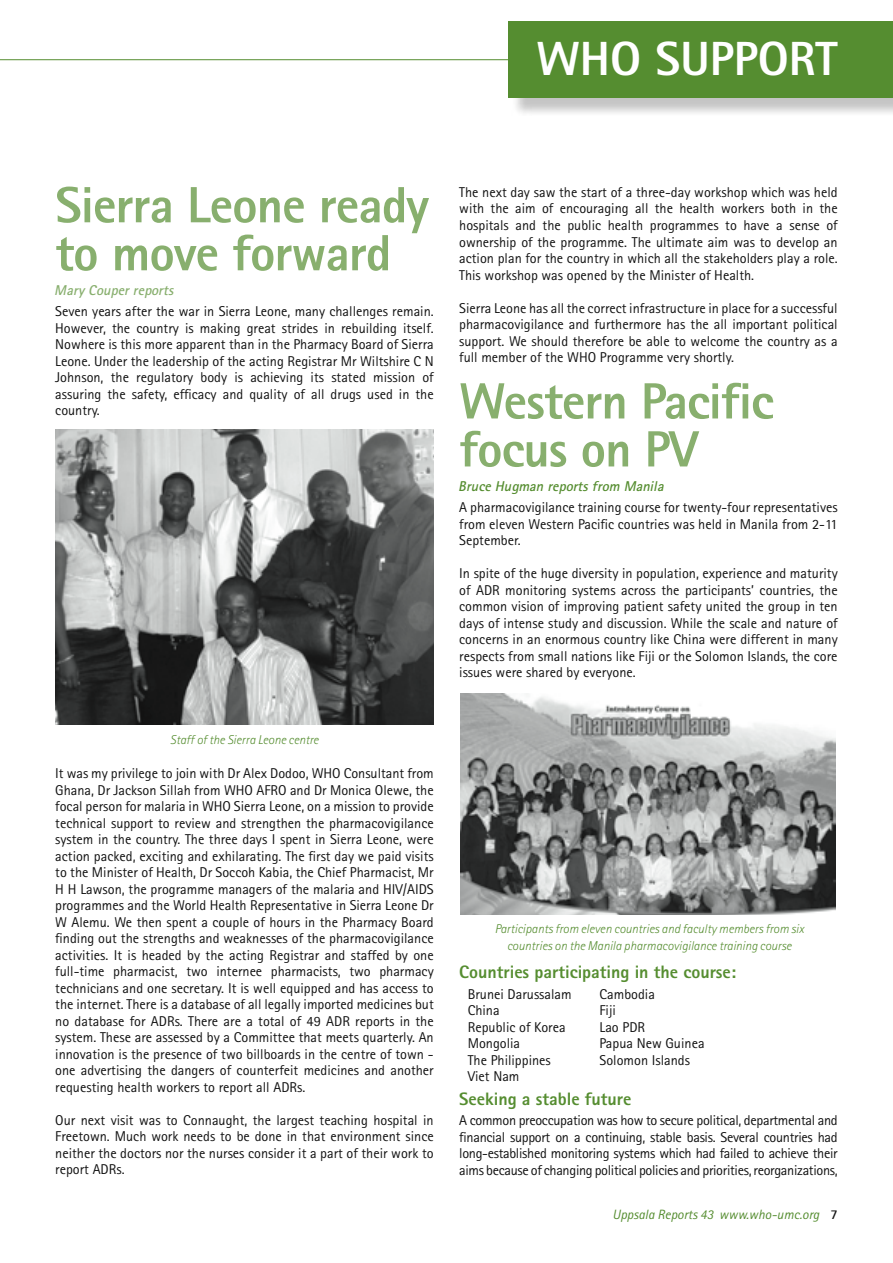
<style>
.page{position:relative;width:893px;height:1263px;background:#fff}
.page>*{position:absolute;margin:0;border:0;box-sizing:border-box;transform-origin:0 0}
.t1{font:800 51px/48px "Rotis Sans Serif";letter-spacing:-.02em;color:#88af6e}
.t2{font:800 48px "Rotis Sans Serif";color:#fff}
.t3{font:800 18px "Rotis Sans Serif";color:#558d30}
.t4{font:14.25px/16.5px "Rotis Sans Serif";color:#121212;text-align:justify}
.t5{font:italic 700 14.25px "Rotis Sans Serif";color:#558d30}
.t6{font:italic 700 14.25px "Rotis Sans Serif";color:#88af6e}
.t7{font:italic 13.5px "Rotis Sans Serif";color:#558d30}
.t8{font:italic 300 12.75px/16.5px "Rotis Sans Serif";color:#558d30;text-align:center}
.s1{font-weight:700;font-style:normal;color:#121212}
</style>
<div class="page">
<hr style="left:0;top:59px;width:893px;height:1px;background:#558d30">
<div style="left:511px;top:24px;width:382px;height:92px;background:#121212;opacity:.25"></div>
<div style="left:509px;top:21px;width:384px;height:77px;background:#558d30"></div>
<img style="left:55px;top:429px;width:379px;height:296px">
<img style="left:460px;top:693px;width:375px;height:221px">
<h2 class="t2" style="left:536px;top:28px;width:303px">WHO SUPPORT</h2>
<h1 class="t1" style="left:55px;top:180px;width:375px">Sierra Leone ready to move forward</h1>
<p class="t6" style="left:55px;top:281px;width:120px">Mary Couper reports</p>
<p class="t4" style="left:55px;top:303px;width:380px">Seven years after the war in Sierra Leone, many challenges remain.<br>However, the country is making great strides in rebuilding itself.<br>Nowhere is this more apparent than in the Pharmacy Board of Sierra Leone. Under the leadership of the acting Registrar Mr Wiltshire C N Johnson, the regulatory body is achieving its stated mission of assuring the safety, efficacy and quality of all drugs used in the country.</p>
<p class="t8" style="left:170px;top:731px;width:150px">Staff of the Sierra Leone centre</p>
<p class="t4" style="left:55px;top:765px;width:380px">It was my privilege to join with Dr Alex Dodoo, WHO Consultant from Ghana, Dr Jackson Sillah from WHO AFRO and Dr Monica Olewe, the focal person for malaria in WHO Sierra Leone, on a mission to provide technical support to review and strengthen the pharmacovigilance system in the country. The three days I spent in Sierra Leone, were action packed, exciting and exhilarating. The first day we paid visits to the Minister of Health, Dr Soccoh Kabia, the Chief Pharmacist, Mr H H Lawson, the programme managers of the malaria and HIV/AIDS programmes and the World Health Representative in Sierra Leone Dr W Alemu. We then spent a couple of hours in the Pharmacy Board finding out the strengths and weaknesses of the pharmacovigilance activities. It is headed by the acting Registrar and staffed by one full-time pharmacist, two internee pharmacists, two pharmacy technicians and one secretary. It is well equipped and has access to the internet. There is a database of all legally imported medicines but no database for ADRs. There are a total of 49 ADR reports in the system. These are assessed by a Committee that meets quarterly. An innovation is the presence of two billboards in the centre of town - one advertising the dangers of counterfeit medicines and another requesting health workers to report all ADRs.</p>
<p class="t4" style="left:55px;top:1111px;width:380px">Our next visit was to Connaught, the largest teaching hospital in Freetown. Much work needs to be done in that environment since neither the doctors nor the nurses consider it a part of their work to report ADRs.</p>
<p class="t4" style="left:459px;top:184px;width:380px">The next day saw the start of a three-day workshop which was held with the aim of encouraging all the health workers both in the hospitals and the public health programmes to have a sense of ownership of the programme. The ultimate aim was to develop an action plan for the country in which all the stakeholders play a role.<br>This workshop was opened by the Minister of Health.</p>
<p class="t4" style="left:459px;top:299px;width:380px">Sierra Leone has all the correct infrastructure in place for a successful pharmacovigilance and furthermore has the all important political support. We should therefore be able to welcome the country as a full member of the WHO Programme very shortly.</p>
<h1 class="t1" style="left:459px;top:376px;width:316px">Western Pacific focus on PV</h1>
<p class="t5" style="left:459px;top:478px;width:207px">Bruce Hugman reports from Manila</p>
<p class="t4" style="left:459px;top:499px;width:380px">A pharmacovigilance training course for twenty-four representatives from eleven Western Pacific countries was held in Manila from 2-11<br>September.</p>
<p class="t4" style="left:459px;top:565px;width:380px">In spite of the huge diversity in population, experience and maturity of ADR monitoring systems across the participants’ countries, the common vision of improving patient safety united the group in ten days of intense study and discussion. While the scale and nature of concerns in an enormous country like China were different in many respects from small nations like Fiji or the Solomon Islands, the core issues were shared by everyone.</p>
<p class="t8" style="left:495px;top:921px;width:311px">Participants from eleven countries and faculty members from six countries on the Manila pharmacovigilance training course</p>
<p class="t3" style="left:459px;top:960px;width:278px">Countries participating in the course:</p>
<p class="t4" style="left:468px;top:986px;width:105px">Brunei Darussalam</p>
<p class="t4" style="left:600px;top:986px;width:57px">Cambodia</p>
<p class="t4" style="left:468px;top:1002px;width:33px">China</p>
<p class="t4" style="left:600px;top:1002px;width:18px">Fiji</p>
<p class="t4" style="left:468px;top:1019px;width:99px">Republic of Korea</p>
<p class="t4" style="left:600px;top:1019px;width:47px">Lao PDR</p>
<p class="t4" style="left:468px;top:1035px;width:54px">Mongolia</p>
<p class="t4" style="left:600px;top:1035px;width:107px">Papua New Guinea</p>
<p class="t4" style="left:468px;top:1052px;width:85px">The Philippines</p>
<p class="t4" style="left:600px;top:1052px;width:92px">Solomon Islands</p>
<p class="t4" style="left:468px;top:1068px;width:53px">Viet Nam</p>
<p class="t3" style="left:459px;top:1087px;width:174px">Seeking a stable future</p>
<p class="t4" style="left:459px;top:1112px;width:380px">A common preoccupation was how to secure political, departmental and financial support on a continuing, stable basis. Several countries had long-established monitoring systems which had failed to achieve their aims because of changing political policies and priorities, reorganizations,</p>
<p class="t7" style="left:612px;top:1207px;width:227px">Uppsala Reports 43 www.who-umc.org <span class="s1">7</span></p>
</div>
